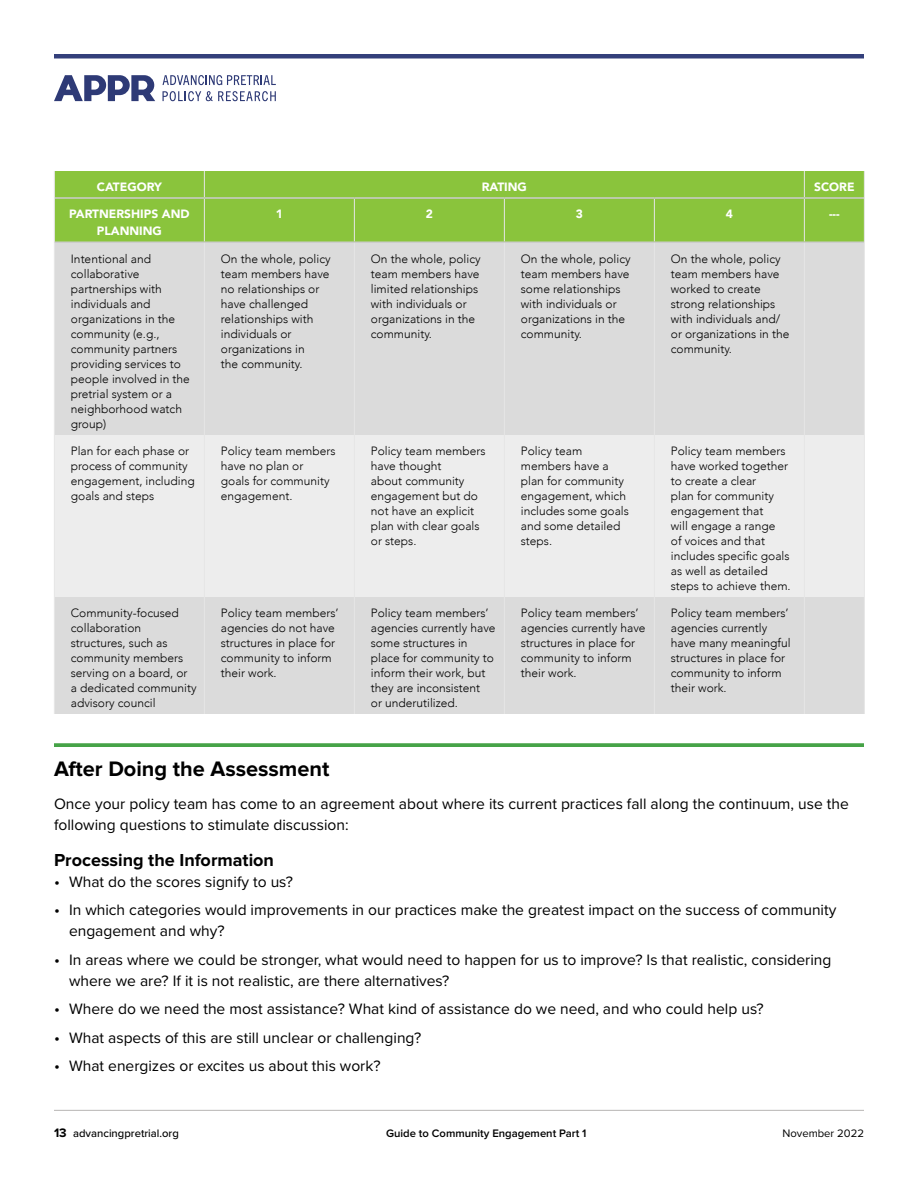
<style>
.page{position:relative;width:918px;height:1188px;background:#fff}
.page>*{position:absolute;margin:0;border:0;box-sizing:border-box;transform-origin:0 0}
.t1{font:700 21.75px "Proxima Nova";color:#000}
.t2{font:700 18px "Proxima Nova";color:#000}
.Body{font:15.6px/21px "Proxima Nova";color:#000}
.Table_Text{font:300 12px/15px "Avenir";color:#000}
.Table_Head{font:900 12px/17.2px "Avenir";color:#fff;text-align:center}
.t3{font:600 11.25px "Proxima Nova";color:#000}
.t4{font:500 11.25px "Proxima Nova";color:#000}
.t5{font:11.25px "Proxima Nova";color:#000}
.s1{font-size:16.5px}
.s2{font-weight:700;font-size:12.75px}
</style>
<div class="page">
<svg style="left:54px;top:743px;width:810px;height:4px;fill:#46a347"></svg>
<div style="left:55px;top:171px;width:809px;height:71px;background:#8ac43c"></div>
<div style="left:55px;top:243px;width:809px;height:471px;background:#dbdbdb"></div>
<div style="left:55px;top:435px;width:809px;height:162px;background:#ededed"></div>
<svg style="left:204px;top:171px;width:1px;height:26px"></svg>
<svg style="left:804px;top:171px;width:1px;height:26px"></svg>
<hr style="left:204px;top:199px;width:1px;height:43px;background:#e6e6e6">
<hr style="left:354px;top:199px;width:1px;height:43px;background:#e6e6e6">
<hr style="left:504px;top:199px;width:1px;height:43px;background:#e6e6e6">
<hr style="left:654px;top:199px;width:1px;height:43px;background:#e6e6e6">
<hr style="left:804px;top:199px;width:1px;height:43px;background:#e6e6e6">
<hr style="left:204px;top:243px;width:1px;height:192px;background:#e6e6e6">
<hr style="left:354px;top:243px;width:1px;height:192px;background:#e6e6e6">
<hr style="left:504px;top:243px;width:1px;height:192px;background:#e6e6e6">
<hr style="left:654px;top:243px;width:1px;height:192px;background:#e6e6e6">
<hr style="left:804px;top:243px;width:1px;height:192px;background:#e6e6e6">
<hr style="left:204px;top:435px;width:1px;height:162px;background:#e6e6e6">
<hr style="left:354px;top:435px;width:1px;height:162px;background:#e6e6e6">
<hr style="left:504px;top:435px;width:1px;height:162px;background:#e6e6e6">
<hr style="left:654px;top:435px;width:1px;height:162px;background:#e6e6e6">
<hr style="left:804px;top:435px;width:1px;height:162px;background:#e6e6e6">
<hr style="left:204px;top:597px;width:1px;height:117px;background:#e6e6e6">
<hr style="left:354px;top:597px;width:1px;height:117px;background:#e6e6e6">
<hr style="left:504px;top:597px;width:1px;height:117px;background:#e6e6e6">
<hr style="left:654px;top:597px;width:1px;height:117px;background:#e6e6e6">
<hr style="left:804px;top:597px;width:1px;height:117px;background:#e6e6e6">
<hr style="left:55px;top:197px;width:149px;height:2px;background:#ccc">
<hr style="left:204px;top:197px;width:150px;height:2px;background:#ccc">
<hr style="left:354px;top:197px;width:150px;height:2px;background:#ccc">
<hr style="left:504px;top:197px;width:150px;height:2px;background:#ccc">
<hr style="left:654px;top:197px;width:150px;height:2px;background:#ccc">
<hr style="left:804px;top:197px;width:60px;height:2px;background:#ccc">
<hr style="left:54px;top:242px;width:1px;height:193px;background:#e6e6e6">
<hr style="left:864px;top:242px;width:1px;height:193px;background:#e6e6e6">
<hr style="left:54px;top:435px;width:1px;height:162px;background:#e6e6e6">
<hr style="left:864px;top:435px;width:1px;height:162px;background:#e6e6e6">
<hr style="left:54px;top:597px;width:1px;height:117px;background:#e6e6e6">
<hr style="left:864px;top:597px;width:1px;height:117px;background:#e6e6e6">
<svg style="left:54px;top:171px;width:1px;height:27px"></svg>
<svg style="left:864px;top:171px;width:1px;height:27px"></svg>
<hr style="left:54px;top:198px;width:1px;height:44px;background:#e6e6e6">
<hr style="left:864px;top:198px;width:1px;height:44px;background:#e6e6e6">
<hr style="left:55px;top:242px;width:149px;height:1px;background:#ccc">
<hr style="left:204px;top:242px;width:150px;height:1px;background:#ccc">
<hr style="left:354px;top:242px;width:150px;height:1px;background:#ccc">
<hr style="left:504px;top:242px;width:150px;height:1px;background:#ccc">
<hr style="left:654px;top:242px;width:150px;height:1px;background:#ccc">
<hr style="left:804px;top:242px;width:60px;height:1px;background:#ccc">
<hr style="left:54px;top:1110px;width:810px;height:1px;background:#b8b5b4">
<svg style="left:163px;top:75px;width:113px;height:10px"></svg>
<svg style="left:163px;top:91px;width:113px;height:10px"></svg>
<svg style="left:54px;top:75px;width:101px;height:26px"></svg>
<hr style="left:54px;top:54px;width:810px;height:4px;background:#34407b">
<p class="Table_Head" style="left:97px;top:177px;width:66px">CATEGORY</p>
<p class="Table_Head" style="left:482px;top:177px;width:47px">RATING</p>
<p class="Table_Head" style="left:814px;top:177px;width:42px">SCORE</p>
<p class="Table_Head" style="left:69px;top:204px;width:122px">PARTNERSHIPS AND<br>PLANNING</p>
<p class="Table_Head" style="left:276px;top:204px;width:9px">1</p>
<p class="Table_Head" style="left:426px;top:204px;width:9px">2</p>
<p class="Table_Head" style="left:576px;top:204px;width:9px">3</p>
<p class="Table_Head" style="left:726px;top:204px;width:9px">4</p>
<p class="Table_Head" style="left:829px;top:204px;width:12px">---</p>
<p class="Table_Text" style="left:71px;top:251px;width:120px">Intentional and collaborative partnerships with individuals and organizations in the community (e.g., community partners providing services to people involved in the pretrial system or a neighborhood watch group)</p>
<p class="Table_Text" style="left:221px;top:251px;width:111px">On the whole, policy team members have no relationships or have challenged relationships with individuals or organizations in<br>the community.</p>
<p class="Table_Text" style="left:371px;top:251px;width:111px">On the whole, policy team members have limited relationships with individuals or organizations in the community.</p>
<p class="Table_Text" style="left:521px;top:251px;width:111px">On the whole, policy team members have some relationships with individuals or organizations in the community.</p>
<p class="Table_Text" style="left:671px;top:251px;width:120px">On the whole, policy team members have worked to create strong relationships with individuals and/ or organizations in the community.</p>
<p class="Table_Text" style="left:71px;top:443px;width:125px">Plan for each phase or process of community engagement, including goals and steps</p>
<p class="Table_Text" style="left:221px;top:443px;width:116px">Policy team members have no plan or<br>goals for community engagement.</p>
<p class="Table_Text" style="left:371px;top:443px;width:116px">Policy team members have thought<br>about community engagement but do not have an explicit plan with clear goals or steps.</p>
<p class="Table_Text" style="left:521px;top:443px;width:110px">Policy team members have a plan for community engagement, which includes some goals and some detailed steps.</p>
<p class="Table_Text" style="left:671px;top:443px;width:121px">Policy team members have worked together to create a clear<br>plan for community engagement that<br>will engage a range<br>of voices and that includes specific goals as well as detailed steps to achieve them.</p>
<p class="Table_Text" style="left:71px;top:605px;width:127px">Community-focused collaboration structures, such as community members serving on a board, or a dedicated community advisory council</p>
<p class="Table_Text" style="left:221px;top:605px;width:119px">Policy team members’ agencies do not have structures in place for community to inform their work.</p>
<p class="Table_Text" style="left:371px;top:605px;width:126px">Policy team members’ agencies currently have some structures in place for community to inform their work, but they are inconsistent<br>or underutilized.</p>
<p class="Table_Text" style="left:521px;top:605px;width:126px">Policy team members’ agencies currently have structures in place for community to inform their work.</p>
<p class="Table_Text" style="left:671px;top:605px;width:121px">Policy team members’ agencies currently have many meaningful structures in place for community to inform their work.</p>
<h2 class="t1" style="left:54px;top:756px;width:277px">After Doing the Assessment</h2>
<p class="Body" style="left:54px;top:792px;width:796px">Once your policy team has come to an agreement about where its current practices fall along the continuum, use the following questions to stimulate discussion:</p>
<h3 class="t2" style="left:54px;top:849px;width:222px">Processing the Information</h3>
<p class="Body" style="left:54px;top:870px;width:241px"><span class="s1">•</span> What do the scores signify to us?</p>
<p class="Body" style="left:69px;top:899px;width:769px;text-indent:-15px"><span class="s1">•</span> In which categories would improvements in our practices make the greatest impact on the success of community engagement and why?</p>
<p class="Body" style="left:69px;top:948px;width:764px;text-indent:-15px"><span class="s1">•</span> In areas where we could be stronger, what would need to happen for us to improve? Is that realistic, considering where we are? If it is not realistic, are there alternatives?</p>
<p class="Body" style="left:54px;top:998px;width:711px"><span class="s1">•</span> Where do we need the most assistance? What kind of assistance do we need, and who could help us?</p>
<p class="Body" style="left:54px;top:1026px;width:369px"><span class="s1">•</span> What aspects of this are still unclear or challenging?</p>
<p class="Body" style="left:54px;top:1055px;width:328px"><span class="s1">•</span> What energizes or excites us about this work?</p>
<p class="t4" style="left:54px;top:1125px;width:126px"><span class="s2">13</span> advancingpretrial.org</p>
<p class="t3" style="left:386px;top:1128px;width:202px">Guide to Community Engagement Part 1</p>
<p class="t5" style="left:783px;top:1125px;width:83px">November 2022</p>
</div>
